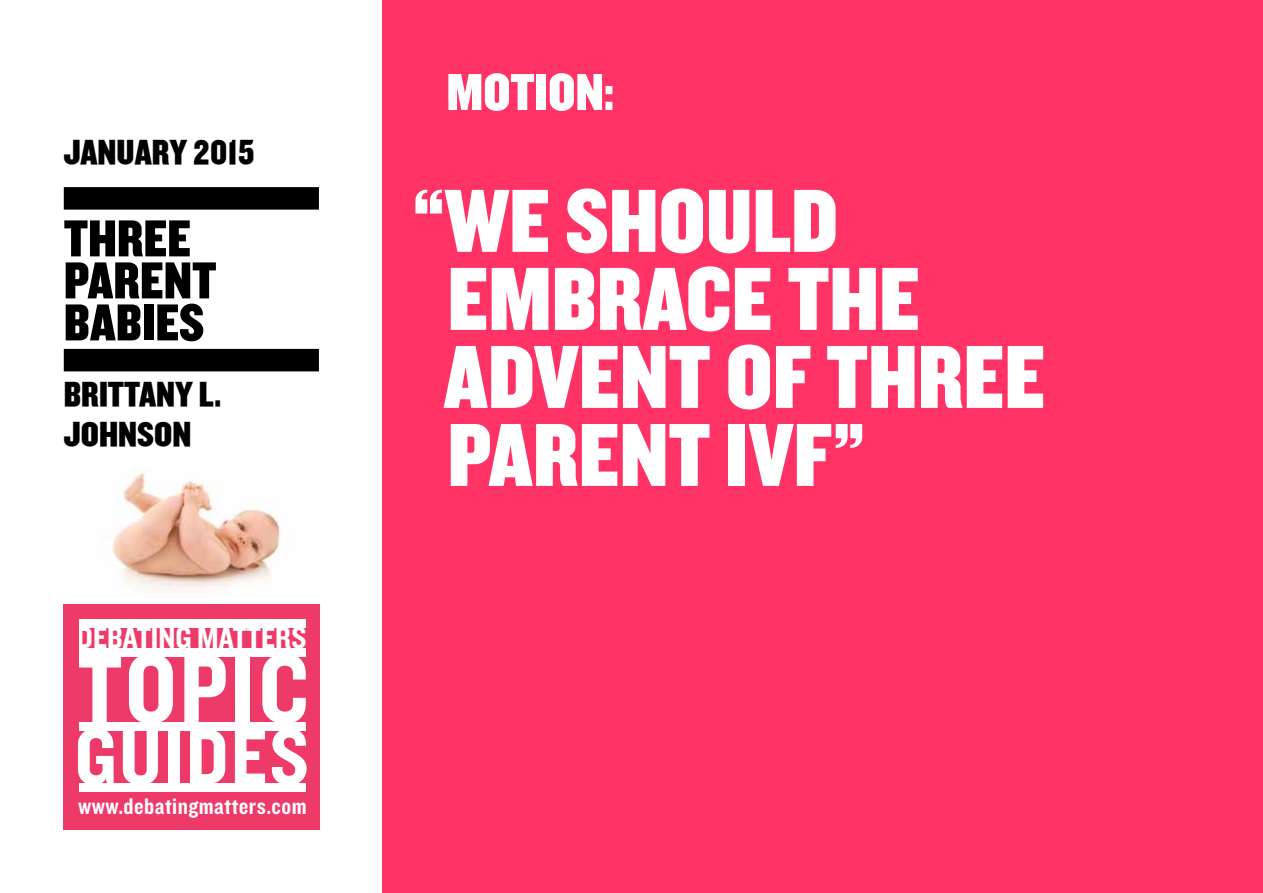
<style>
.page{position:relative;width:1263px;height:893px;background:#fff}
.page>*{position:absolute;margin:0;border:0;box-sizing:border-box;transform-origin:0 0}
.t1{font:100.2px "Knockout HTF50 Welterweight";letter-spacing:.025em;color:#fff}
.t2{font:99.75px "Knockout HTF50 Welterweight";letter-spacing:.025em;color:#fff}
.t3{font:93px/78px "Knockout HTF70 Full Welterwt";color:#fff}
.t4{font:81.3px "Knockout HTF50 Welterweight";letter-spacing:.03em;color:#fff}
.t5{font:81px "Knockout HTF50 Welterweight";letter-spacing:.03em;color:#fff}
.t6{font:54px/42px "Knockout HTF70 Full Welterwt";color:#000}
.t7{font:54px "Knockout HTF70 Full Welterwt";color:#fff}
.t8{font:36px "Knockout HTF70 Full Welterwt";color:#000}
.t9{font:31.35px "Knockout HTF50 Welterweight";color:#fff}
.t10{font:23.55px "Knockout HTF50 Welterweight";letter-spacing:.02em;color:#fff}
</style>
<div class="page">
<div style="left:383px;top:0;width:880px;height:893px;background:#f36"></div>
<div style="left:64px;top:604px;width:256px;height:225px;background:#ee3a68"></div>
<div style="left:78px;top:619px;width:228px;height:9px;background:#fff"></div>
<div style="left:78px;top:648px;width:227px;height:9px;background:#fff"></div>
<div style="left:78px;top:783px;width:227px;height:9px;background:#fff"></div>
<div style="left:78px;top:722px;width:227px;height:8px;background:#fff"></div>
<img style="left:109px;top:471px;width:179px;height:120px">
<div style="left:64px;top:187px;width:255px;height:23px;background:#000"></div>
<div style="left:64px;top:349px;width:255px;height:22px;background:#000"></div>
<p class="t8" style="left:64px;top:133px;width:192px">JANUARY 2015</p>
<p class="t6" style="left:64px;top:219px;width:142px">THREE<br>PARENT<br>BABIES</p>
<p class="t8" style="left:64px;top:375px;width:35px">BRITTANY</p>
<p class="t8" style="left:199px;top:375px;width:24px">L.</p>
<p class="t8" style="left:64px;top:415px;width:109px">JOHNSON</p>
<p class="t9" style="left:77px;top:621px;width:231px">DEBATING MATTERS</p>
<p class="t1" style="left:77px;top:637px;width:233px">TOPIC</p>
<p class="t9" style="left:77px;top:644px;width:230px">DEBATING MATTERS</p>
<p class="t2" style="left:77px;top:659px;width:232px">TOPIC</p>
<p class="t5" style="left:75px;top:736px;width:235px">GUIDES</p>
<p class="t4" style="left:75px;top:714px;width:236px">GUIDES</p>
<p class="t10" style="left:78px;top:794px;width:230px">www.debatingmatters.com</p>
<p class="t7" style="left:446px;top:64px;width:169px">MOTION:</p>
<p class="t3" style="left:444px;top:185px;width:560px;text-indent:-31px">“WE SHOULD<br>EMBRACE THE<br>ADVENT OF THREE<br>PARENT IVF”</p>
</div>
